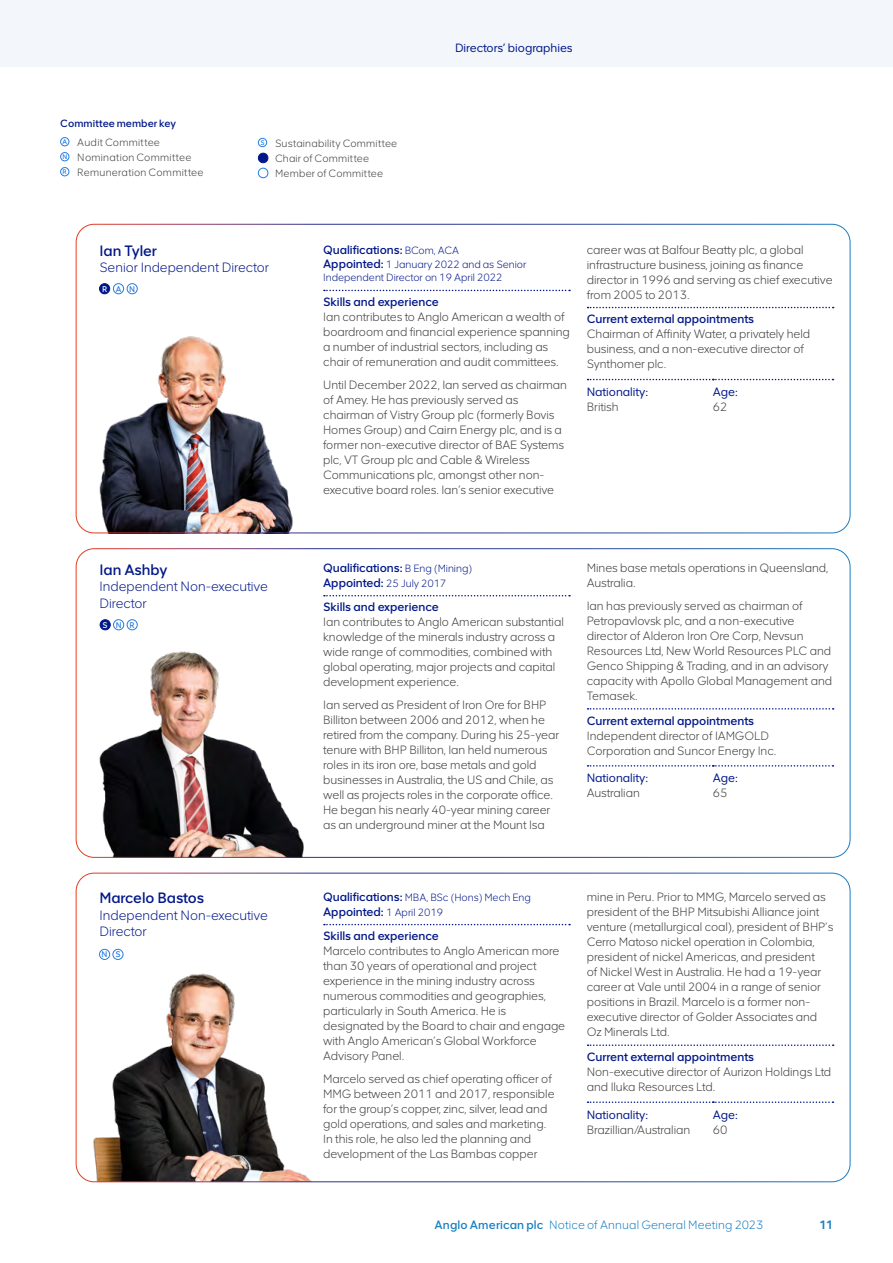
<style>
.page{position:relative;width:893px;height:1263px;background:#fff}
.page>*{position:absolute;margin:0;border:0;box-sizing:border-box;transform-origin:0 0}
.t1{font:600 15px "AA Smart Sans";letter-spacing:-.005em;color:#001789}
.t2{font:300 13.5px/16.5px "AA Smart Sans";color:#001789}
.t3{font:300 12px/15px "AA Smart Sans";color:#3c3c3b}
.t4{font:600 12px/14.4px "AA Smart Sans";color:#001789}
.t5{font:12px "AA Smart Sans";color:#001789}
.t6{font:300 12px "AA Smart Sans";letter-spacing:.01em;color:#187fc3}
.t7{font:700 12px "AA Smart Sans";color:#187fc3}
.t8{font:300 10.5px/13.5px "AA Smart Sans";color:#001789}
.t9{font:300 10.5px/15px "AA Smart Sans";letter-spacing:.02em;color:#3c3c3b}
.t10{font:600 10.5px/19.2px "AA Smart Sans";letter-spacing:.005em;color:#001789}
.t11{font:600 8.25px "AA Smart Sans";letter-spacing:.96em;color:#247de1}
.s1{font-weight:300;color:#3c3c3b}
.s2{color:#fff}
.s3{font-weight:300;font-size:10.5px}
.s4{font-weight:600;font-size:12px}
.s5{font-weight:600}
</style>
<div class="page">
<div style="left:60px;top:137px;width:9px;height:9px;border:1px solid #247de1;border-radius:50%"></div>
<div style="left:60px;top:152px;width:9px;height:9px;border:1px solid #247de1;border-radius:50%"></div>
<div style="left:60px;top:167px;width:9px;height:9px;border:1px solid #247de1;border-radius:50%"></div>
<div style="left:258px;top:138px;width:9px;height:9px;border:1px solid #247de1;border-radius:50%"></div>
<div style="left:258px;top:153px;width:10px;height:10px;background:#001789;border-radius:50%"></div>
<div style="left:258px;top:153px;width:10px;height:10px;border:1px solid #001789;border-radius:50%"></div>
<div style="left:258px;top:168px;width:10px;height:10px;border:1px solid #247de1;border-radius:50%"></div>
<img style="left:89px;top:336px;width:204px;height:197px">
<svg style="left:324px;top:290px;width:246px;height:1px"></svg>
<svg style="left:588px;top:307px;width:246px;height:1px"></svg>
<svg style="left:588px;top:379px;width:245px;height:1px"></svg>
<div style="left:127px;top:283px;width:11px;height:11px;border:1px solid #247de1;border-radius:50%"></div>
<div style="left:100px;top:284px;width:10px;height:10px;background:#001789;border-radius:50%"></div>
<div style="left:99px;top:283px;width:11px;height:11px;border:1px solid #001789;border-radius:50%"></div>
<div style="left:113px;top:283px;width:11px;height:11px;border:1px solid #247de1;border-radius:50%"></div>
<svg style="left:324px;top:595px;width:246px;height:1px"></svg>
<svg style="left:588px;top:708px;width:246px;height:2px"></svg>
<svg style="left:588px;top:765px;width:245px;height:2px"></svg>
<img style="left:89px;top:651px;width:215px;height:207px">
<div style="left:113px;top:619px;width:11px;height:11px;border:1px solid #247de1;border-radius:50%"></div>
<div style="left:127px;top:619px;width:11px;height:11px;border:1px solid #247de1;border-radius:50%"></div>
<div style="left:100px;top:620px;width:10px;height:10px;background:#001789;border-radius:50%"></div>
<div style="left:100px;top:619px;width:11px;height:11px;border:1px solid #001789;border-radius:50%"></div>
<div style="left:102px;top:622px;width:6px;height:7px;background:#001789"></div>
<svg style="left:324px;top:924px;width:246px;height:1px"></svg>
<svg style="left:588px;top:1044px;width:246px;height:2px"></svg>
<svg style="left:588px;top:1101px;width:245px;height:2px"></svg>
<img style="left:83px;top:973px;width:227px;height:209px">
<div style="left:99px;top:949px;width:11px;height:11px;border:1px solid #247de1;border-radius:50%"></div>
<div style="left:113px;top:949px;width:10px;height:11px;border:1px solid #247de1;border-radius:50%"></div>
<div style="left:0;top:0;width:893px;height:67px;background:#f3f7fc"></div>
<p class="t10" style="left:60px;top:113px;width:117px">Committee member key<br><sup>A</sup> <span class="s1">Audit Committee</span></p>
<p class="t9" style="left:62px;top:150px;width:143px"><sup>N</sup> Nomination Committee<br><sup>R</sup> Remuneration Committee</p>
<p class="t9" style="left:275px;top:136px;width:124px;text-indent:-15px"><sup>S</sup> Sustainability Committee<br>Chair of Committee<br>Member of Committee</p>
<p class="t5" style="left:455px;top:40px;width:119px">Directors’ biographies</p>
<p class="t1" style="left:99px;top:241px;width:59px">Ian Tyler</p>
<p class="t2" style="left:99px;top:259px;width:171px">Senior Independent Director</p>
<p class="t11" style="left:102px;top:284px;width:35px"><span class="s2">R</span>AN</p>
<p class="t4" style="left:323px;top:242px;width:137px">Qualifications: <span class="s3">BCom, ACA</span></p>
<p class="t8" style="left:323px;top:257px;width:205px"><span class="s4">Appointed:</span> 1 January 2022 and as Senior<br>Independent Director on 19 April 2022</p>
<p class="t4" style="left:323px;top:294px;width:117px">Skills and experience</p>
<p class="t3" style="left:323px;top:309px;width:248px">Ian contributes to Anglo American a wealth of boardroom and financial experience spanning a number of industrial sectors, including as chair of remuneration and audit committees.</p>
<p class="t3" style="left:323px;top:377px;width:245px">Until December 2022, Ian served as chairman of Amey. He has previously served as chairman of Vistry Group plc (formerly Bovis Homes Group) and Cairn Energy plc, and is a former non-executive director of BAE Systems plc, VT Group plc and Cable &amp; Wireless Communications plc, amongst other non&shy;executive board roles. Ian’s senior executive</p>
<p class="t3" style="left:587px;top:241px;width:247px">career was at Balfour Beatty plc, a global infrastructure business, joining as finance director in 1996 and serving as chief executive from 2005 to 2013.</p>
<p class="t4" style="left:587px;top:312px;width:169px">Current external appointments</p>
<p class="t3" style="left:587px;top:326px;width:225px">Chairman of Affinity Water, a privately held business, and a non-executive director of<br>Synthomer plc.</p>
<p class="t5" style="left:587px;top:384px;width:63px">Nationality:</p>
<p class="t3" style="left:587px;top:399px;width:33px">British</p>
<p class="t5" style="left:713px;top:384px;width:26px">Age:</p>
<p class="t3" style="left:713px;top:399px;width:16px">62</p>
<p class="t1" style="left:99px;top:560px;width:69px">Ian Ashby</p>
<p class="t2" style="left:99px;top:578px;width:170px">Independent Non-executive<br>Director</p>
<p class="t11" style="left:103px;top:620px;width:34px"><span class="s2">S</span>NR</p>
<p class="t1" style="left:99px;top:889px;width:106px">Marcelo Bastos</p>
<p class="t2" style="left:99px;top:907px;width:170px">Independent Non-executive<br>Director</p>
<p class="t11" style="left:102px;top:949px;width:20px">N S</p>
<p class="t4" style="left:323px;top:561px;width:151px">Qualifications: <span class="s3">B Eng (Mining)<br></span>Appointed: <span class="s3">25 July 2017</span></p>
<p class="t4" style="left:323px;top:600px;width:117px">Skills and experience</p>
<p class="t3" style="left:323px;top:614px;width:242px">Ian contributes to Anglo American substantial knowledge of the minerals industry across a wide range of commodities, combined with global operating, major projects and capital development experience.</p>
<p class="t3" style="left:323px;top:697px;width:237px">Ian served as President of Iron Ore for BHP Billiton between 2006 and 2012, when he retired from the company. During his 25-year tenure with BHP Billiton, Ian held numerous roles in its iron ore, base metals and gold businesses in Australia, the US and Chile, as well as projects roles in the corporate office.<br>He began his nearly 40-year mining career as an underground miner at the Mount Isa</p>
<p class="t3" style="left:587px;top:560px;width:243px">Mines base metals operations in Queensland,<br>Australia.</p>
<p class="t3" style="left:587px;top:598px;width:247px">Ian has previously served as chairman of Petropavlovsk plc, and a non-executive director of Alderon Iron Ore Corp, Nevsun Resources Ltd, New World Resources PLC and Genco Shipping &amp; Trading, and in an advisory capacity with Apollo Global Management and Temasek.</p>
<p class="t4" style="left:587px;top:713px;width:169px">Current external appointments</p>
<p class="t3" style="left:587px;top:727px;width:191px">Independent director of IAMGOLD<br>Corporation and Suncor Energy Inc.</p>
<p class="t5" style="left:587px;top:770px;width:63px">Nationality:</p>
<p class="t3" style="left:587px;top:785px;width:55px">Australian</p>
<p class="t5" style="left:713px;top:770px;width:26px">Age:</p>
<p class="t3" style="left:713px;top:785px;width:16px">65</p>
<p class="t8" style="left:323px;top:890px;width:209px"><span class="s4">Qualifications:</span> MBA, BSc (Hons) Mech Eng</p>
<p class="t4" style="left:323px;top:899px;width:122px;line-height:24.8px">Appointed: <span class="s3">1 April 2019<br></span>Skills and experience</p>
<p class="t3" style="left:323px;top:943px;width:244px">Marcelo contributes to Anglo American more than 30 years of operational and project experience in the mining industry across numerous commodities and geographies, particularly in South America. He is designated by the Board to chair and engage with Anglo American’s Global Workforce Advisory Panel.</p>
<p class="t3" style="left:323px;top:1071px;width:233px">Marcelo served as chief operating officer of MMG between 2011 and 2017, responsible for the group’s copper, zinc, silver, lead and gold operations, and sales and marketing.<br>In this role, he also led the planning and development of the Las Bambas copper</p>
<p class="t3" style="left:587px;top:889px;width:248px">mine in Peru. Prior to MMG, Marcelo served as president of the BHP Mitsubishi Alliance joint venture (metallurgical coal), president of BHP’s Cerro Matoso nickel operation in Colombia, president of nickel Americas, and president<br>of Nickel West in Australia. He had a 19-year career at Vale until 2004 in a range of senior positions in Brazil. Marcelo is a former non&shy;executive director of Golder Associates and Oz Minerals Ltd.</p>
<p class="t4" style="left:587px;top:1049px;width:169px">Current external appointments</p>
<p class="t3" style="left:587px;top:1064px;width:246px">Non-executive director of Aurizon Holdings Ltd and Iluka Resources Ltd.</p>
<p class="t5" style="left:587px;top:1107px;width:63px">Nationality:</p>
<p class="t3" style="left:587px;top:1122px;width:105px">Brazillian/Australian</p>
<p class="t5" style="left:713px;top:1107px;width:26px">Age:</p>
<p class="t3" style="left:713px;top:1122px;width:16px">60</p>
<p class="t6" style="left:434px;top:1218px;width:330px"><span class="s5">Anglo American plc</span> Notice of Annual General Meeting 2023</p>
<p class="t7" style="left:819px;top:1217px;width:16px">11</p>
</div>
